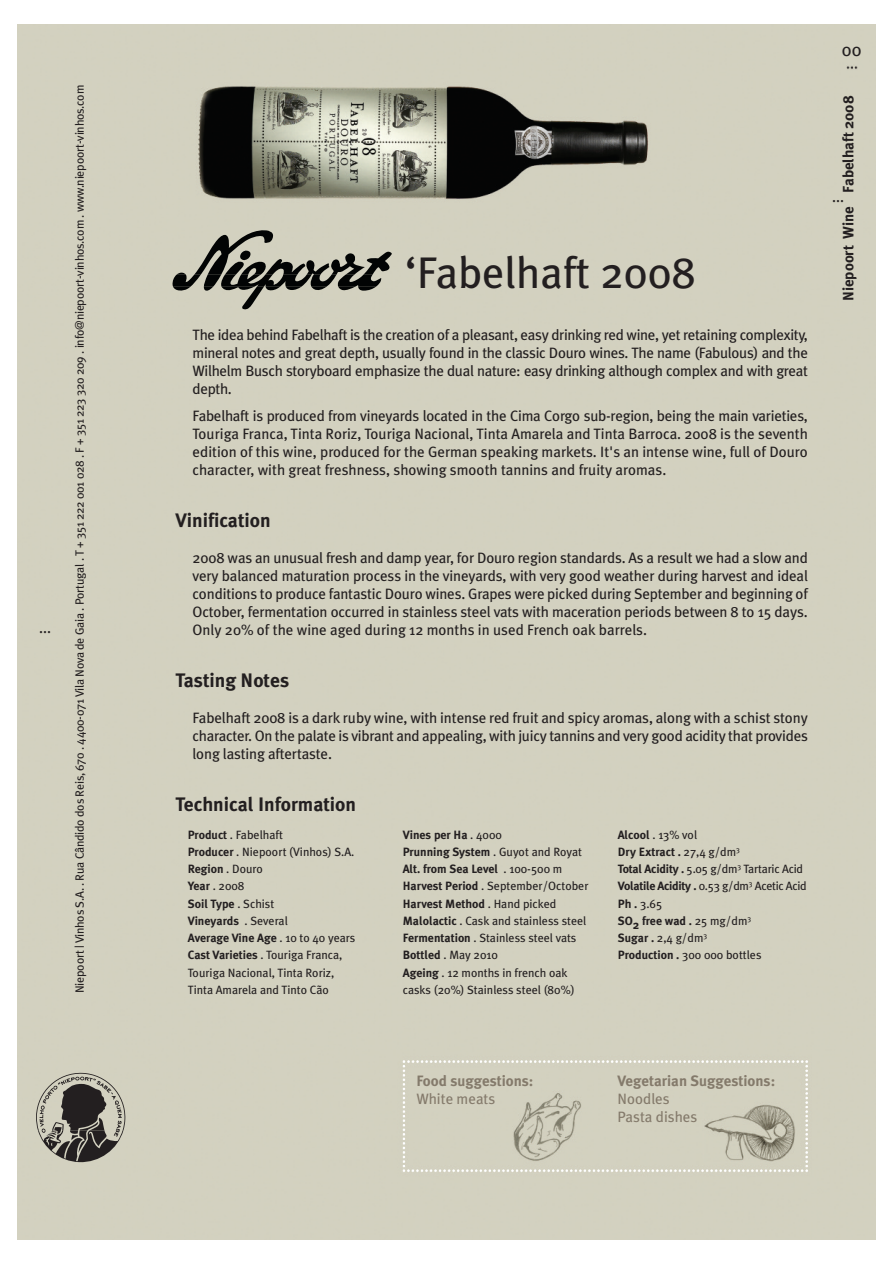
<style>
.page{position:relative;width:893px;height:1263px;background:#fff}
.page>*{position:absolute;margin:0;border:0;box-sizing:border-box;transform-origin:0 0}
.t1{font:44.25px "Meta Plus";color:#231f20}
.t2{font:700 19.5px "Meta Plus";color:#231f20}
.t3{font:18.15px "Meta Plus";color:#231f20}
.t4{font:15px/18px "Meta Plus";letter-spacing:-.01em;color:#231f20;text-align:justify}
.t5{font:700 15px "Meta Plus";color:#847a6b}
.t6{font:15px/18px "Meta Plus";color:#847a6b}
.t7{font:700 15px "Meta Plus";color:#231f20}
.t8{font:12px/17.2px "Meta Plus";color:#231f20}
.t9{font:12px "Meta Plus";letter-spacing:-.02em;color:#231f20}
.s1{font-weight:700}
</style>
<div class="page">
<div style="left:17px;top:24px;width:859px;height:1215px;background:#d3d1c0"></div>
<svg style="left:36px;top:1072px;width:90px;height:91px;background:#89867d"></svg>
<svg style="left:403px;top:1060px;width:405px;height:112px;background:#cfcdbc"></svg>
<svg style="left:172px;top:228px;width:220px;height:83px;background:#9e9d90"></svg>
<p class="t4" style="left:39px;top:618px;width:13px">...</p>
<p class="t9" style="left:73px;top:993px;width:909px;rotate:-90deg">Niepoort | Vinhos S.A. . Rua Cândido dos Reis, 670 . 4400-071 Vila Nova de Gaia . Portugal . T + 351 222 001 028 . F + 351 223 320 209 . info@niepoort-vinhos.com . www.niepoort-vinhos.com</p>
<h1 class="t1" style="left:405px;top:247px;width:292px">‘Fabelhaft 2008</h1>
<p class="t4" style="left:193px;top:326px;width:617px">The idea behind Fabelhaft is the creation of a pleasant, easy drinking red wine, yet retaining complexity, mineral notes and great depth, usually found in the classic Douro wines. The name (Fabulous) and the Wilhelm Busch storyboard emphasize the dual nature: easy drinking although complex and with great depth.</p>
<p class="t4" style="left:193px;top:407px;width:617px">Fabelhaft is produced from vineyards located in the Cima Corgo sub-region, being the main varieties, Touriga Franca, Tinta Roriz, Touriga Nacional, Tinta Amarela and Tinta Barroca. 2008 is the seventh edition of this wine, produced for the German speaking markets. It's an intense wine, full of Douro character, with great freshness, showing smooth tannins and fruity aromas.</p>
<h2 class="t2" style="left:176px;top:509px;width:97px">Vinification</h2>
<p class="t4" style="left:193px;top:549px;width:617px">2008 was an unusual fresh and damp year, for Douro region standards. As a result we had a slow and very balanced maturation process in the vineyards, with very good weather during harvest and ideal conditions to produce fantastic Douro wines. Grapes were picked during September and beginning of October, fermentation occurred in stainless steel vats with maceration periods between 8 to 15 days.<br>Only 20% of the wine aged during 12 months in used French oak barrels.</p>
<h2 class="t2" style="left:176px;top:669px;width:115px">Tasting Notes</h2>
<p class="t4" style="left:193px;top:709px;width:617px">Fabelhaft 2008 is a dark ruby wine, with intense red fruit and spicy aromas, along with a schist stony character. On the palate is vibrant and appealing, with juicy tannins and very good acidity that provides long lasting aftertaste.</p>
<h2 class="t2" style="left:176px;top:793px;width:182px">Technical Information</h2>
<p class="t8" style="left:188px;top:826px;width:169px"><span class="s1">Product</span> . Fabelhaft<br><span class="s1">Producer</span> . Niepoort (Vinhos) S.A.<br><span class="s1">Region</span> . Douro<br><span class="s1">Year</span> . 2008<br><span class="s1">Soil Type</span> . Schist<br><span class="s1">Vineyards</span> . Several<br><span class="s1">Average Vine Age</span> . 10 to 40 years<br><span class="s1">Cast Varieties</span> . Touriga Franca,<br>Touriga Nacional, Tinta Roriz,<br>Tinta Amarela and Tinto Cão</p>
<p class="t8" style="left:403px;top:826px;width:187px"><span class="s1">Vines per Ha</span> . 4000<br><span class="s1">Prunning System</span> . Guyot and Royat<br><span class="s1">Alt. from Sea Level</span> . 100-500 m<br><span class="s1">Harvest Period</span> . September/October<br><span class="s1">Harvest Method</span> . Hand picked<br><span class="s1">Malolactic</span> . Cask and stainless steel<br><span class="s1">Fermentation</span> . Stainless steel vats<br><span class="s1">Bottled</span> . May 2010<br><span class="s1">Ageing</span> . 12 months in french oak casks (20%) Stainless steel (80%)</p>
<p class="t8" style="left:618px;top:826px;width:190px"><span class="s1">Alcool</span> . 13% vol<br><span class="s1">Dry Extract .</span> 27,4 g/dm<sup>3<br></sup><span class="s1">Total Acidity .</span> 5.05 g/dm<sup>3</sup> Tartaric Acid<br><span class="s1">Volatile Acidity .</span> 0.53 g/dm<sup>3</sup> Acetic Acid<br><span class="s1">Ph .</span> 3.65<br><span class="s1">SO2 free wad .</span> 25 mg/dm<sup>3<br></sup><span class="s1">Sugar .</span> 2,4 g/dm<sup>3<br></sup><span class="s1">Production .</span> 300 000 bottles</p>
<p class="t3" style="left:842px;top:39px;width:21px">00</p>
<p class="t7" style="left:839px;top:301px;width:207px;rotate:-90deg">Niepoort Wine Fabelhaft 2008</p>
<p class="t4" style="left:832px;top:188px;width:13px">...</p>
<p class="t5" style="left:416px;top:1072px;width:119px">Food suggestions:</p>
<p class="t6" style="left:416px;top:1090px;width:81px">White meats</p>
<p class="t5" style="left:617px;top:1072px;width:159px">Vegetarian Suggestions:</p>
<p class="t6" style="left:617px;top:1090px;width:81px">Noodles<br>Pasta dishes</p>
</div>
